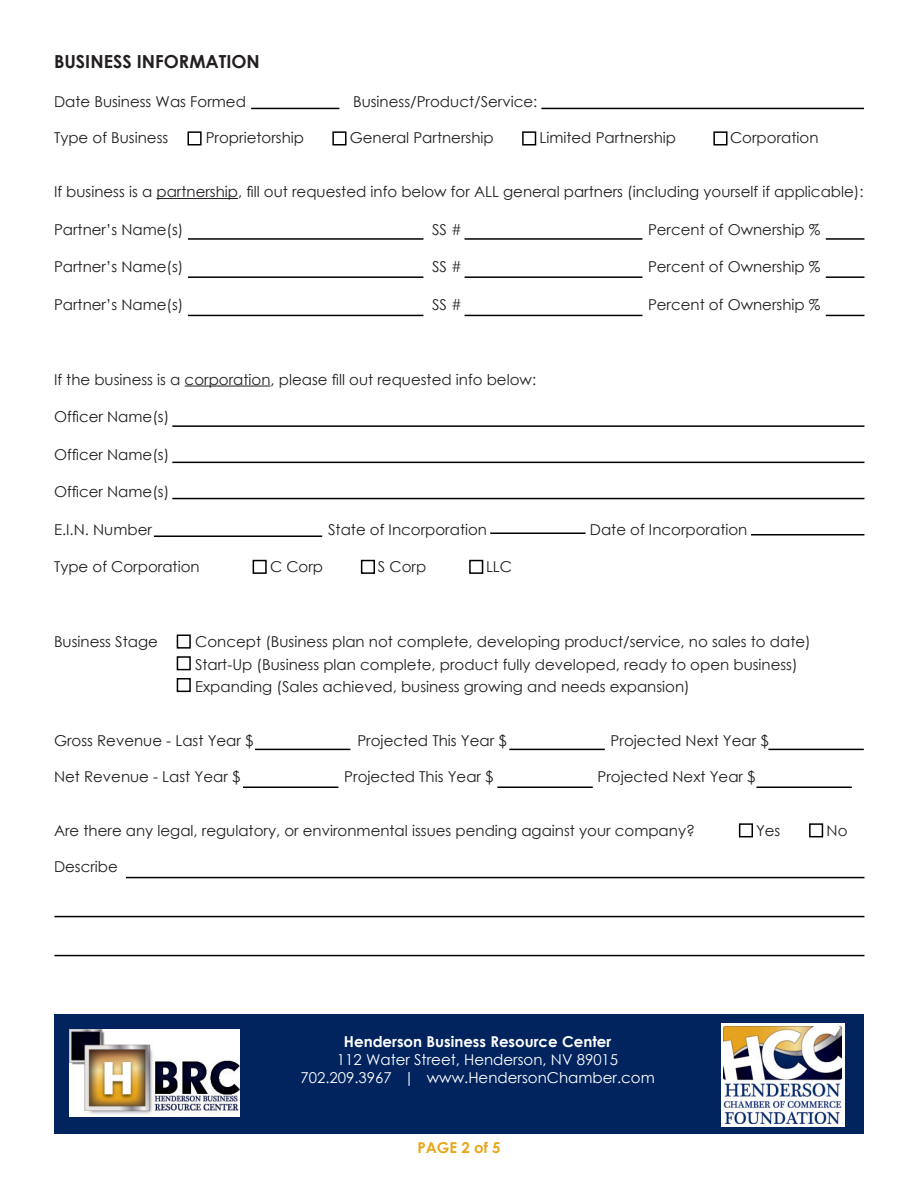
<style>
.page{position:relative;width:918px;height:1188px;background:#fff}
.page>*{position:absolute;margin:0;border:0;box-sizing:border-box;transform-origin:0 0}
.t1{font:700 18px "Century Gothic";color:#231f20}
.t2{font:15px "Century Gothic";color:#231f20}
.t3{font:15px/18px "Century Gothic";color:#fff;text-align:center}
.t4{font:700 15px "Century Gothic";color:#fff}
.t5{font:700 15px "Century Gothic";color:#e7a61c}
</style>
<div class="page">
<div style="left:54px;top:1014px;width:810px;height:120px;background:#01245e"></div>
<img style="left:69px;top:1030px;width:170px;height:86px">
<svg style="left:721px;top:1023px;width:123px;height:104px"></svg>
<img style="left:723px;top:1027px;width:119px;height:96px">
<div style="left:188px;top:131px;width:14px;height:15px;border:2px solid #000"></div>
<div style="left:522px;top:131px;width:14px;height:15px;border:2px solid #000"></div>
<div style="left:332px;top:131px;width:14px;height:15px;border:2px solid #000"></div>
<div style="left:713px;top:131px;width:15px;height:15px;border:2px solid #000"></div>
<div style="left:177px;top:634px;width:14px;height:15px;border:2px solid #000"></div>
<div style="left:177px;top:656px;width:14px;height:14px;border:2px solid #000"></div>
<div style="left:177px;top:678px;width:14px;height:14px;border:2px solid #000"></div>
<hr style="left:154px;top:536px;width:168px;height:1px;background:#000">
<hr style="left:490px;top:532px;width:96px;height:2px;background:#000">
<div style="left:253px;top:560px;width:14px;height:14px;border:2px solid #000"></div>
<div style="left:361px;top:560px;width:14px;height:14px;border:2px solid #000"></div>
<div style="left:469px;top:560px;width:14px;height:14px;border:2px solid #000"></div>
<hr style="left:188px;top:238px;width:235px;height:2px;background:#000">
<hr style="left:465px;top:238px;width:177px;height:2px;background:#000">
<hr style="left:826px;top:238px;width:38px;height:2px;background:#000">
<hr style="left:188px;top:276px;width:235px;height:2px;background:#000">
<hr style="left:465px;top:276px;width:177px;height:2px;background:#000">
<hr style="left:826px;top:276px;width:38px;height:2px;background:#000">
<hr style="left:188px;top:315px;width:235px;height:1px;background:#000">
<hr style="left:465px;top:315px;width:177px;height:1px;background:#000">
<hr style="left:826px;top:315px;width:38px;height:1px;background:#000">
<hr style="left:172px;top:425px;width:692px;height:2px;background:#000">
<hr style="left:751px;top:534px;width:113px;height:2px;background:#000">
<hr style="left:172px;top:462px;width:692px;height:1px;background:#000">
<hr style="left:172px;top:498px;width:692px;height:1px;background:#000">
<div style="left:739px;top:823px;width:14px;height:14px;border:2px solid #000"></div>
<div style="left:809px;top:823px;width:14px;height:14px;border:2px solid #000"></div>
<hr style="left:255px;top:749px;width:95px;height:1px;background:#000">
<hr style="left:768px;top:749px;width:96px;height:1px;background:#000">
<hr style="left:509px;top:749px;width:96px;height:1px;background:#000">
<hr style="left:243px;top:787px;width:95px;height:1px;background:#000">
<hr style="left:756px;top:787px;width:96px;height:1px;background:#000">
<hr style="left:497px;top:787px;width:96px;height:1px;background:#000">
<hr style="left:126px;top:877px;width:738px;height:1px;background:#000">
<hr style="left:54px;top:916px;width:810px;height:1px;background:#000">
<hr style="left:54px;top:955px;width:810px;height:1px;background:#000">
<hr style="left:251px;top:108px;width:88px;height:1px;background:#000">
<hr style="left:541px;top:108px;width:323px;height:1px;background:#000">
<hr style="left:157px;top:198px;width:81px;height:1px;background:#231f20">
<hr style="left:185px;top:386px;width:86px;height:1px;background:#231f20">
<p class="t1" style="left:54px;top:47px;width:207px">BUSINESS INFORMATION</p>
<p class="t2" style="left:54px;top:91px;width:193px">Date Business Was Formed</p>
<p class="t2" style="left:353px;top:91px;width:186px">Business/Product/Service:</p>
<p class="t2" style="left:54px;top:127px;width:116px">Type of Business</p>
<p class="t2" style="left:206px;top:127px;width:100px">Proprietorship</p>
<p class="t2" style="left:350px;top:127px;width:145px">General Partnership</p>
<p class="t2" style="left:539px;top:127px;width:138px">Limited Partnership</p>
<p class="t2" style="left:730px;top:127px;width:90px">Corporation</p>
<p class="t2" style="left:54px;top:181px;width:811px">If business is a partnership, fill out requested info below for ALL general partners (including yourself if applicable):</p>
<p class="t2" style="left:54px;top:219px;width:131px">Partner’s Name(s)</p>
<p class="t2" style="left:432px;top:219px;width:31px">SS #</p>
<p class="t2" style="left:648px;top:219px;width:174px">Percent of Ownership %</p>
<p class="t2" style="left:54px;top:256px;width:131px">Partner’s Name(s)</p>
<p class="t2" style="left:432px;top:256px;width:31px">SS #</p>
<p class="t2" style="left:648px;top:256px;width:174px">Percent of Ownership %</p>
<p class="t2" style="left:54px;top:294px;width:131px">Partner’s Name(s)</p>
<p class="t2" style="left:432px;top:294px;width:31px">SS #</p>
<p class="t2" style="left:648px;top:294px;width:174px">Percent of Ownership %</p>
<p class="t2" style="left:54px;top:369px;width:484px">If the business is a corporation, please fill out requested info below:</p>
<p class="t2" style="left:54px;top:406px;width:117px">Officer Name(s)</p>
<p class="t2" style="left:54px;top:444px;width:117px">Officer Name(s)</p>
<p class="t2" style="left:54px;top:481px;width:117px">Officer Name(s)</p>
<p class="t2" style="left:54px;top:519px;width:99px">E.I.N. Number</p>
<p class="t2" style="left:328px;top:519px;width:160px">State of Incorporation</p>
<p class="t2" style="left:590px;top:519px;width:159px">Date of Incorporation</p>
<p class="t2" style="left:54px;top:556px;width:147px">Type of Corporation</p>
<p class="t2" style="left:270px;top:556px;width:55px">C Corp</p>
<p class="t2" style="left:378px;top:556px;width:50px">S Corp</p>
<p class="t2" style="left:486px;top:556px;width:28px">LLC</p>
<p class="t2" style="left:54px;top:631px;width:105px">Business Stage</p>
<p class="t2" style="left:195px;top:631px;width:617px">Concept (Business plan not complete, developing product/service, no sales to date)</p>
<p class="t2" style="left:195px;top:654px;width:604px">Start-Up (Business plan complete, product fully developed, ready to open business)</p>
<p class="t2" style="left:195px;top:676px;width:496px">Expanding (Sales achieved, business growing and needs expansion)</p>
<p class="t2" style="left:54px;top:730px;width:201px">Gross Revenue - Last Year $</p>
<p class="t2" style="left:357px;top:730px;width:151px">Projected This Year $</p>
<p class="t2" style="left:611px;top:730px;width:160px">Projected Next Year $</p>
<p class="t2" style="left:54px;top:766px;width:188px">Net Revenue - Last Year $</p>
<p class="t2" style="left:344px;top:766px;width:151px">Projected This Year $</p>
<p class="t2" style="left:598px;top:766px;width:160px">Projected Next Year $</p>
<p class="t2" style="left:54px;top:820px;width:642px">Are there any legal, regulatory, or environmental issues pending against your company?</p>
<p class="t2" style="left:756px;top:820px;width:26px">Yes</p>
<p class="t2" style="left:827px;top:820px;width:22px">No</p>
<p class="t2" style="left:54px;top:856px;width:65px">Describe</p>
<p class="t4" style="left:344px;top:1031px;width:269px">Henderson Business Resource Center</p>
<p class="t3" style="left:300px;top:1051px;width:356px">112 Water Street, Henderson, NV 89015<br>702.209.3967 | www.HendersonChamber.com</p>
<p class="t5" style="left:417px;top:1136px;width:85px">PAGE 2 of 5</p>
</div>
